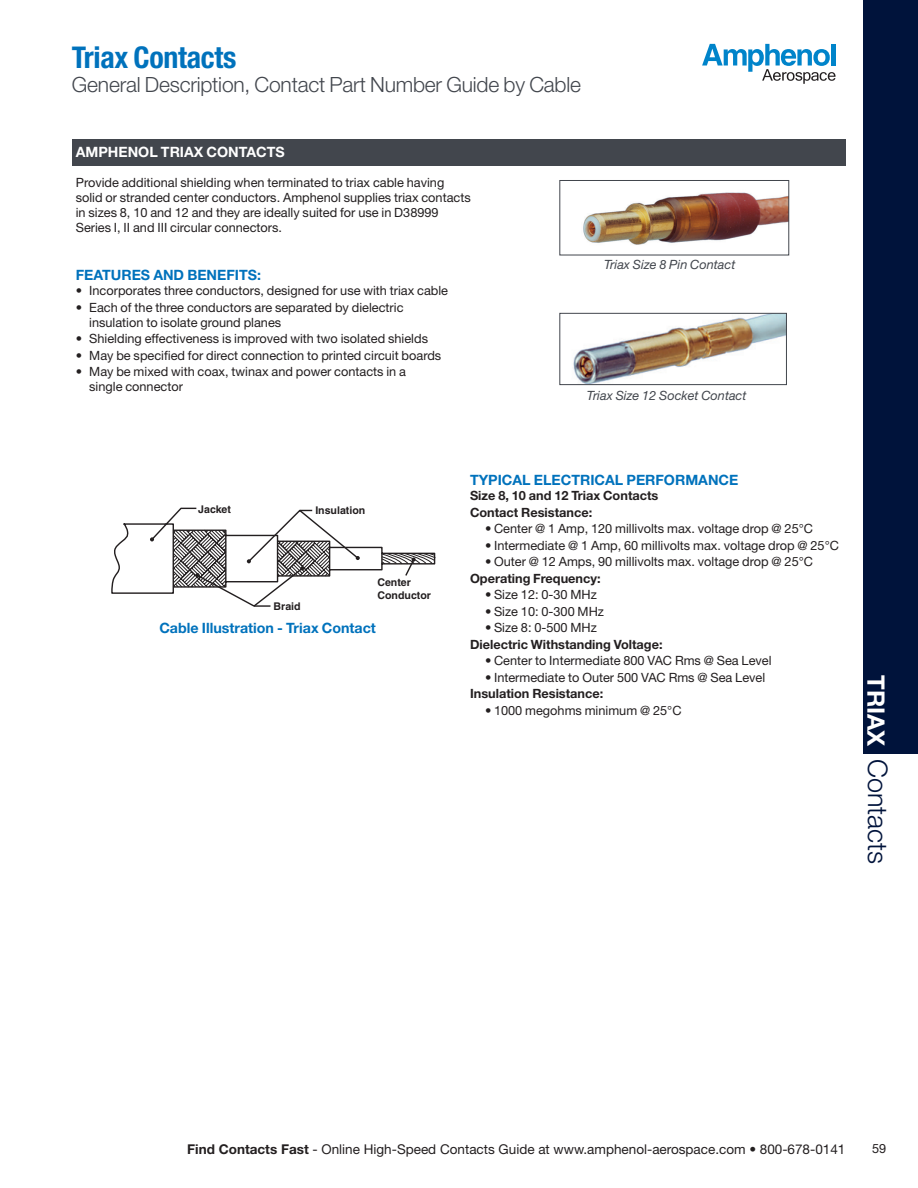
<style>
.page{position:relative;width:918px;height:1188px;background:#fff}
.page>*{position:absolute;margin:0;border:0;box-sizing:border-box;transform-origin:0 0}
.t1{font:700 condensed 30px "Helvetica Neue LT Std";letter-spacing:-.01em;color:#0072bc}
.t2{font:300 27px "Helvetica Neue LT Std";color:#00133b}
.t3{font:700 24px "Helvetica Neue LT Std";color:#fff}
.subhead{font:300 21px "Helvetica Neue LT Std";letter-spacing:-.01em;color:#42464d}
.Text_Heading_9_5_Blu{font:700 14.25px "Helvetica Neue LT Std";color:#0072bc}
.picture_tagline_8_5{font:700 14.25px "Helvetica Neue LT Std";color:#0072bc}
.Text_Heading_9_5_whi{font:700 14.25px "Helvetica Neue LT Std";color:#fff}
.t4{font:13.5px "Helvetica Neue LT Std";color:#231f20}
.text_8_5_10{font:12.75px/15px "Helvetica Neue LT Std";color:#231f20}
.text_8_5_10_k_bold{font:700 12.75px "Helvetica Neue LT Std";color:#231f20}
.picture_tagline_8_5-2{font:italic 12.75px "Helvetica Neue LT Std";color:#42464d}
.t5{font:700 10.65px/12.8px "Helvetica";color:#231f20}
.s1{font-weight:700}
</style>
<div class="page">
<div style="left:863px;top:0;width:55px;height:754px;background:#00133b"></div>
<svg style="left:702px;top:44px;width:134px;height:40px"></svg>
<div style="left:72px;top:139px;width:774px;height:27px;background:#42464d"></div>
<svg style="left:111px;top:507px;width:325px;height:100px"></svg>
<img style="left:583px;top:192px;width:204px;height:53px">
<div style="left:559px;top:180px;width:230px;height:75px;border:1px solid #42464d"></div>
<img style="left:573px;top:315px;width:212px;height:68px">
<div style="left:559px;top:313px;width:228px;height:72px;border:1px solid #42464d"></div>
<p class="t1" style="left:72px;top:39px;width:166px">Triax Contacts</p>
<p class="subhead" style="left:72px;top:71px;width:511px">General Description, Contact Part Number Guide by Cable</p>
<p class="Text_Heading_9_5_whi" style="left:76px;top:143px;width:211px">AMPHENOL TRIAX CONTACTS</p>
<p class="text_8_5_10" style="left:76px;top:175px;width:397px">Provide additional shielding when terminated to triax cable having solid or stranded center conductors. Amphenol supplies triax contacts in sizes 8, 10 and 12 and they are ideally suited for use in D38999<br>Series I, II and III circular connectors.</p>
<p class="Text_Heading_9_5_Blu" style="left:76px;top:266px;width:187px">FEATURES AND BENEFITS:</p>
<p class="text_8_5_10" style="left:76px;top:283px;width:374px">• Incorporates three conductors, designed for use with triax cable</p>
<p class="text_8_5_10" style="left:89px;top:299px;width:316px;text-indent:-14px">• Each of the three conductors are separated by dielectric insulation to isolate ground planes</p>
<p class="text_8_5_10" style="left:76px;top:331px;width:354px">• Shielding effectiveness is improved with two isolated shields</p>
<p class="text_8_5_10" style="left:76px;top:347px;width:367px">• May be specified for direct connection to printed circuit boards</p>
<p class="text_8_5_10" style="left:89px;top:364px;width:318px;text-indent:-14px">• May be mixed with coax, twinax and power contacts in a single connector</p>
<p class="picture_tagline_8_5-2" style="left:604px;top:257px;width:133px">Triax Size 8 Pin Contact</p>
<p class="picture_tagline_8_5-2" style="left:587px;top:388px;width:161px">Triax Size 12 Socket Contact</p>
<p class="t5" style="left:198px;top:503px;width:34px">Jacket</p>
<p class="t5" style="left:315px;top:504px;width:52px">Insulation</p>
<p class="t5" style="left:274px;top:600px;width:29px">Braid</p>
<p class="t5" style="left:377px;top:576px;width:55px">Center<br>Conductor</p>
<p class="picture_tagline_8_5" style="left:159px;top:619px;width:218px">Cable Illustration - Triax Contact</p>
<p class="Text_Heading_9_5_Blu" style="left:470px;top:471px;width:270px">TYPICAL ELECTRICAL PERFORMANCE</p>
<p class="text_8_5_10_k_bold" style="left:470px;top:488px;width:190px">Size 8, 10 and 12 Triax Contacts</p>
<p class="text_8_5_10_k_bold" style="left:470px;top:504px;width:124px">Contact Resistance:</p>
<p class="text_8_5_10" style="left:485px;top:521px;width:330px">• Center @ 1 Amp, 120 millivolts max. voltage drop @ 25°C</p>
<p class="text_8_5_10" style="left:485px;top:537px;width:356px">• Intermediate @ 1 Amp, 60 millivolts max. voltage drop @ 25°C</p>
<p class="text_8_5_10" style="left:485px;top:554px;width:330px">• Outer @ 12 Amps, 90 millivolts max. voltage drop @ 25°C</p>
<p class="text_8_5_10_k_bold" style="left:470px;top:570px;width:132px">Operating Frequency:</p>
<p class="text_8_5_10" style="left:485px;top:587px;width:113px">• Size 12: 0-30 MHz</p>
<p class="text_8_5_10" style="left:485px;top:603px;width:121px">• Size 10: 0-300 MHz</p>
<p class="text_8_5_10" style="left:485px;top:620px;width:113px">• Size 8: 0-500 MHz</p>
<p class="text_8_5_10_k_bold" style="left:470px;top:636px;width:194px">Dielectric Withstanding Voltage:</p>
<p class="text_8_5_10" style="left:485px;top:653px;width:288px">• Center to Intermediate 800 VAC Rms @ Sea Level</p>
<p class="text_8_5_10" style="left:485px;top:669px;width:282px">• Intermediate to Outer 500 VAC Rms @ Sea Level</p>
<p class="text_8_5_10_k_bold" style="left:470px;top:686px;width:135px">Insulation Resistance:</p>
<p class="text_8_5_10" style="left:485px;top:702px;width:198px">• 1000 megohms minimum @ 25°C</p>
<h3 class="t3" style="left:891px;top:675px;width:73px;rotate:90deg">TRIAX</h3>
<h2 class="t2" style="left:894px;top:759px;width:107px;rotate:90deg">Contacts</h2>
<p class="t4" style="left:187px;top:1141px;width:660px"><span class="s1">Find Contacts Fast</span> - Online High-Speed Contacts Guide at www.amphenol-aerospace.com • 800-678-0141</p>
<p class="text_8_5_10" style="left:872px;top:1140px;width:16px">59</p>
</div>
